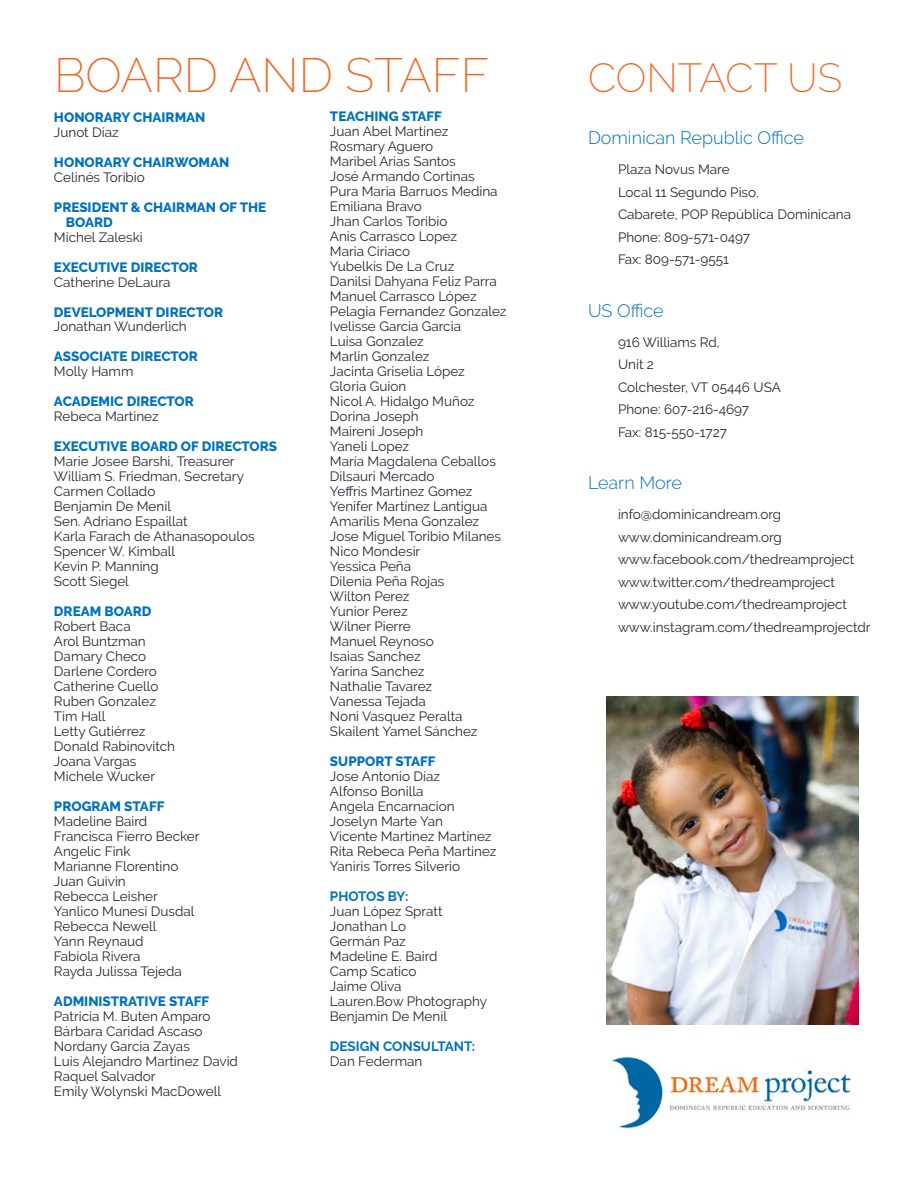
<style>
.page{position:relative;width:918px;height:1188px;background:#fff}
.page>*{position:absolute;margin:0;border:0;box-sizing:border-box;transform-origin:0 0}
.t1{font:200 48px "Raleway";color:#f26522}
.t2{font:200 40.5px "Raleway";letter-spacing:-.005em;color:#f26522}
.t3{font:300 18px "Raleway";color:#0072bc}
.t4{font:13.5px/15px "Raleway";color:#272733}
.t5{font:800 13.5px/15px "Raleway";color:#0072bc}
.t6{font:700 13.5px "Raleway";color:#0072bc}
</style>
<div class="page">
<img style="left:606px;top:696px;width:253px;height:329px">
<img style="left:612px;top:1056px;width:240px;height:73px">
<h1 class="t1" style="left:54px;top:46px;width:437px">BOARD AND STAFF</h1>
<p class="t5" style="left:54px;top:109px;width:153px">HONORARY CHAIRMAN</p>
<p class="t4" style="left:54px;top:124px;width:66px">Junot Díaz</p>
<p class="t5" style="left:54px;top:154px;width:177px">HONORARY CHAIRWOMAN</p>
<p class="t4" style="left:54px;top:169px;width:92px">Celinés Toribio</p>
<p class="t5" style="left:66px;top:199px;width:202px;text-indent:-12px">PRESIDENT &amp; CHAIRMAN OF THE<br>BOARD</p>
<p class="t4" style="left:54px;top:229px;width:90px">Michel Zaleski</p>
<p class="t5" style="left:54px;top:259px;width:145px">EXECUTIVE DIRECTOR</p>
<p class="t4" style="left:54px;top:274px;width:118px">Catherine DeLaura</p>
<p class="t5" style="left:54px;top:304px;width:171px">DEVELOPMENT DIRECTOR</p>
<p class="t4" style="left:54px;top:319px;width:134px">Jonathan Wunderlich</p>
<p class="t5" style="left:54px;top:349px;width:145px">ASSOCIATE DIRECTOR</p>
<p class="t4" style="left:54px;top:364px;width:81px">Molly Hamm</p>
<p class="t5" style="left:54px;top:394px;width:141px">ACADEMIC DIRECTOR</p>
<p class="t4" style="left:54px;top:409px;width:106px">Rebeca Martinez</p>
<p class="t5" style="left:54px;top:439px;width:225px">EXECUTIVE BOARD OF DIRECTORS</p>
<p class="t4" style="left:54px;top:454px;width:202px">Marie Josee Barshi, Treasurer<br>William S. Friedman, Secretary<br>Carmen Collado<br>Benjamin De Menil<br>Sen. Adriano Espaillat<br>Karla Farach de Athanasopoulos<br>Spencer W. Kimball<br>Kevin P. Manning<br>Scott Siegel</p>
<p class="t5" style="left:54px;top:604px;width:99px">DREAM BOARD</p>
<p class="t4" style="left:54px;top:619px;width:123px">Robert Baca<br>Arol Buntzman<br>Damary Checo<br>Darlene Cordero<br>Catherine Cuello<br>Ruben Gonzalez<br>Tim Hall<br>Letty Gutiérrez<br>Donald Rabinovitch<br>Joana Vargas<br>Michele Wucker</p>
<p class="t5" style="left:54px;top:799px;width:112px">PROGRAM STAFF</p>
<p class="t4" style="left:54px;top:814px;width:147px">Madeline Baird<br>Francisca Fierro Becker<br>Angelíc Fink<br>Marianne Florentino<br>Juan Guivin<br>Rebecca Leisher<br>Yanlico Munesi Dusdal<br>Rebecca Newell<br>Yann Reynaud<br>Fabiola Rivera<br>Rayda Julissa Tejeda</p>
<p class="t5" style="left:54px;top:994px;width:157px">ADMINISTRATIVE STAFF</p>
<p class="t4" style="left:54px;top:1009px;width:186px">Patricia M. Buten Amparo<br>Bárbara Caridad Ascaso<br>Nordany Garcia Zayas<br>Luis Alejandro Martinez David<br>Raquel Salvador<br>Emily Wolynski MacDowell</p>
<p class="t5" style="left:330px;top:109px;width:113px">TEACHING STAFF</p>
<p class="t4" style="left:330px;top:124px;width:178px">Juan Abel Martínez<br>Rosmary Aguero<br>Maribel Arias Santos<br>José Armando Cortinas<br>Pura Maria Barruos Medina<br>Emiliana Bravo<br>Jhan Carlos Toribio<br>Anis Carrasco Lopez<br>Maria Ciriaco<br>Yubelkis De La Cruz<br>Danilsi Dahyana Feliz Parra<br>Manuel Carrasco López<br>Pelagia Fernandez Gonzalez<br>Ivelisse Garcia Garcia<br>Luisa Gonzalez<br>Marlin Gonzalez<br>Jacinta Griselia López<br>Gloria Guion<br>Nicol A. Hidalgo Muñoz<br>Dorina Joseph<br>Maireni Joseph<br>Yaneli Lopez<br>María Magdalena Ceballos<br>Dilsauri Mercado<br>Yeffris Martinez Gomez<br>Yenifer Martínez Lantigua<br>Amarilis Mena Gonzalez<br>Jose Miguel Toribio Milanes<br>Nico Mondesir<br>Yessica Peña<br>Dilenia Peña Rojas<br>Wilton Perez<br>Yunior Perez<br>Wilner Pierre<br>Manuel Reynoso<br>Isaias Sanchez<br>Yarina Sanchez<br>Nathalie Tavarez<br>Vanessa Tejada<br>Noni Vasquez Peralta<br>Skailent Yamel Sánchez</p>
<p class="t5" style="left:330px;top:754px;width:107px">SUPPORT STAFF</p>
<p class="t4" style="left:330px;top:769px;width:168px">Jose Antonio Díaz<br>Alfonso Bonilla<br>Angela Encarnacion<br>Joselyn Marte Yan<br>Vicente Martinez Martinez<br>Rita Rebeca Peña Martinez<br>Yaniris Torres Silverio</p>
<p class="t6" style="left:330px;top:889px;width:80px">PHOTOS BY:</p>
<p class="t4" style="left:330px;top:904px;width:159px">Juan López Spratt<br>Jonathan Lo<br>Germán Paz<br>Madeline E. Baird<br>Camp Scatico<br>Jaime Oliva<br>Lauren.Bow Photography<br>Benjamin De Menil</p>
<p class="t6" style="left:330px;top:1039px;width:147px">DESIGN CONSULTANT:</p>
<p class="t4" style="left:330px;top:1054px;width:94px">Dan Federman</p>
<h2 class="t2" style="left:588px;top:54px;width:256px">CONTACT US</h2>
<h3 class="t3" style="left:588px;top:127px;width:218px">Dominican Republic Office</h3>
<p class="t4" style="left:618px;top:158px;width:235px;line-height:22.5px">Plaza Novus Mare<br>Local 11 Segundo Piso,<br>Cabarete, POP República Dominicana<br>Phone: 809-571-0497<br>Fax: 809-571-9551</p>
<h3 class="t3" style="left:588px;top:300px;width:77px">US Office</h3>
<p class="t4" style="left:618px;top:330px;width:164px;line-height:22.5px">916 Williams Rd,<br>Unit 2<br>Colchester, VT 05446 USA<br>Phone: 607-216-4697<br>Fax: 815-550-1727</p>
<h3 class="t3" style="left:588px;top:472px;width:95px">Learn More</h3>
<p class="t4" style="left:618px;top:503px;width:254px;line-height:22.5px">info@dominicandream.org www.dominicandream.org www.facebook.com/thedreamproject www.twitter.com/thedreamproject www.youtube.com/thedreamproject www.instagram.com/thedreamprojectdr</p>
</div>
